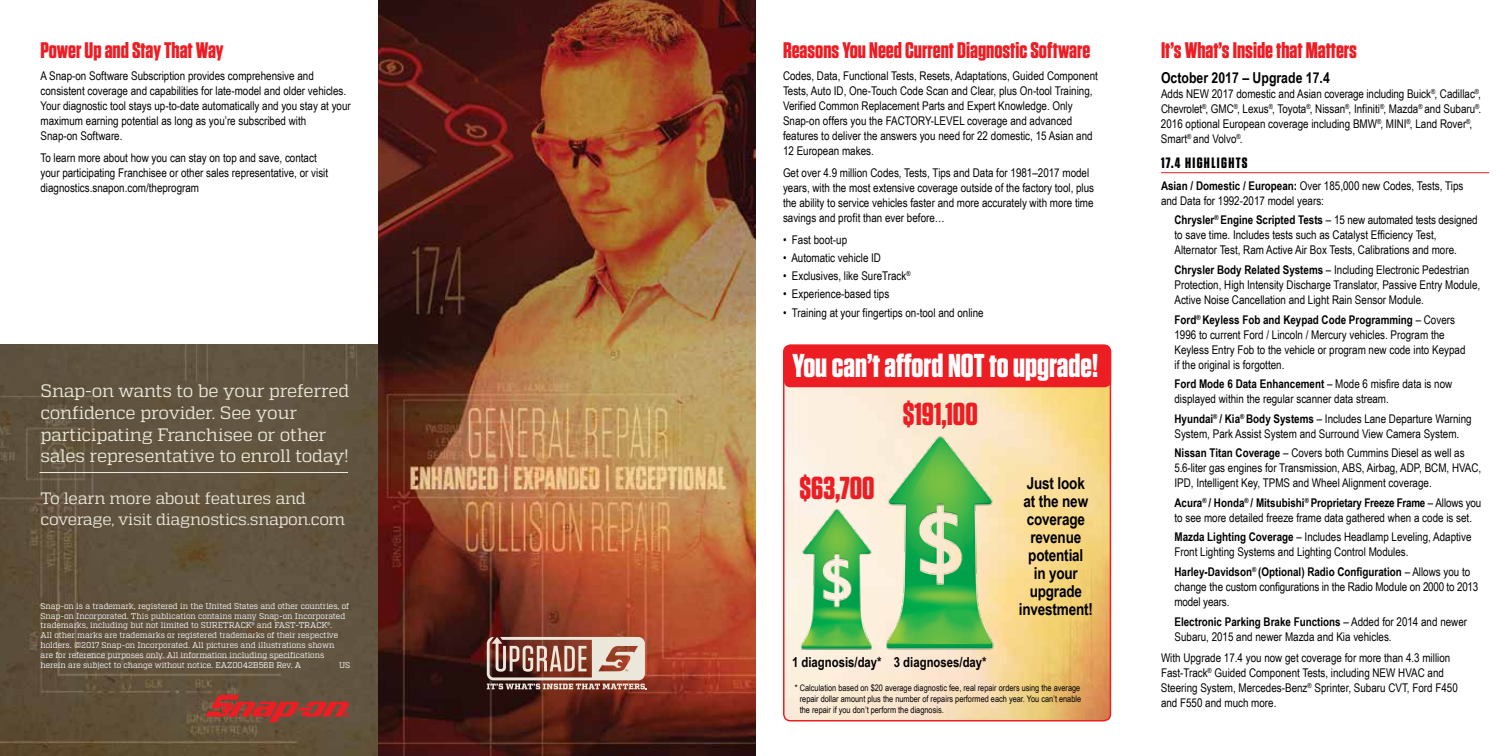
<style>
.page{position:relative;width:1512px;height:756px;background:#fff}
.page>*{position:absolute;margin:0;border:0;box-sizing:border-box;transform-origin:0 0}
.t1{font:700 33px "Tungsten";color:#fff}
.t2{font:700 31.65px "Tungsten";color:#ed1d24}
.t3{font:700 22.5px "Tungsten";color:#ed1d24}
.t4{font:18px/21.6px "Quadon";letter-spacing:-.015em;color:#ebe7da}
.t5{font:700 16.5px/18px "Arial Narrow";letter-spacing:-.01em;color:#000;text-align:center}
.t6{font:16.5px/21.6px "Quadon";letter-spacing:-.02em;color:#ebe7da}
.t7{font:700 15px "Arial Narrow";color:#000}
.t8{font:700 15px "Tungsten";letter-spacing:.09em;color:#000}
.t9{font:700 13.8px "Arial Narrow";color:#000}
.t10{font:12px/15px "Arial Narrow";color:#000}
.t11{font:9px/10.8px "Arial Narrow";color:#000;text-align:justify}
.t12{font:8.25px/9.9px "Factoria";letter-spacing:-.01em;color:#fff}
.s1{font-weight:700}
</style>
<div class="page">
<img style="left:0;top:345px;width:378px;height:411px">
<hr style="left:1161px;top:172px;width:328px;height:1px;background:#ed1d24">
<img style="left:784px;top:385px;width:326px;height:336px">
<div style="left:783px;top:345px;width:328px;height:376px;border:2px solid #ed1d24;border-radius:7px"></div>
<div style="left:784px;top:345px;width:327px;height:42px;background:#ed1d24;border-radius:7px"></div>
<img style="left:798px;top:507px;width:77px;height:146px">
<img style="left:884px;top:433px;width:112px;height:223px">
<svg style="left:205px;top:695px;width:144px;height:27px;background:#9b3e34"></svg>
<hr style="left:39px;top:472px;width:309px;height:1px;background:#ebe7da">
<img style="left:378px;top:0;width:378px;height:756px">
<svg style="left:487px;top:637px;width:160px;height:52px;background:#ab8578"></svg>
<h3 class="t3" style="left:40px;top:38px;width:185px">Power Up and Stay That Way</h3>
<p class="t10" style="left:40px;top:68px;width:312px">A Snap-on Software Subscription provides comprehensive and consistent coverage and capabilities for late-model and older vehicles.<br>Your diagnostic tool stays up-to-date automatically and you stay at your maximum earning potential as long as you’re subscribed with<br>Snap-on Software.</p>
<p class="t10" style="left:40px;top:150px;width:289px">To learn more about how you can stay on top and save, contact your participating Franchisee or other sales representative, or visit diagnostics.snapon.com/theprogram</p>
<h3 class="t4" style="left:40px;top:380px;width:310px">Snap-on wants to be your preferred confidence provider. See your participating Franchisee or other sales representative to enroll today!</h3>
<h3 class="t6" style="left:40px;top:487px;width:306px">To learn more about features and coverage, visit diagnostics.snapon.com</h3>
<p class="t12" style="left:40px;top:601px;width:310px">Snap-on is a trademark, registered in the United States and other countries, of Snap-on Incorporated. This publication contains many Snap-on Incorporated trademarks, including but not limited to SURETRACK® and FAST-TRACK®.<br>All other marks are trademarks or registered trademarks of their respective holders. ©2017 Snap-on Incorporated. All pictures and illustrations shown<br>are for reference purposes only. All information including specifications herein are subject to change without notice. EAZ0042B56B Rev. A</p>
<p class="t12" style="left:339px;top:660px;width:13px">US</p>
<h3 class="t3" style="left:783px;top:39px;width:309px">Reasons You Need Current Diagnostic Software</h3>
<p class="t10" style="left:783px;top:68px;width:316px">Codes, Data, Functional Tests, Resets, Adaptations, Guided Component Tests, Auto ID, One-Touch Code Scan and Clear, plus On-tool Training, Verified Common Replacement Parts and Expert Knowledge. Only Snap-on offers you the FACTORY-LEVEL coverage and advanced features to deliver the answers you need for 22 domestic, 15 Asian and 12 European makes.</p>
<p class="t10" style="left:783px;top:165px;width:313px">Get over 4.9 million Codes, Tests, Tips and Data for 1981–2017 model years, with the most extensive coverage outside of the factory tool, plus the ability to service vehicles faster and more accurately with more time savings and profit than ever before…</p>
<p class="t10" style="left:783px;top:232px;width:66px">• Fast boot-up</p>
<p class="t10" style="left:783px;top:250px;width:100px">• Automatic vehicle ID</p>
<p class="t10" style="left:783px;top:268px;width:129px">• Exclusives, like SureTrack<sup>®</sup></p>
<p class="t10" style="left:783px;top:286px;width:108px">• Experience-based tips</p>
<p class="t10" style="left:783px;top:305px;width:202px">• Training at your fingertips on-tool and online</p>
<h1 class="t1" style="left:792px;top:348px;width:307px">You can’t afford NOT to upgrade!</h1>
<h2 class="t2" style="left:799px;top:472px;width:77px">$63,700</h2>
<h2 class="t2" style="left:903px;top:397px;width:77px">$191,100</h2>
<p class="t9" style="left:792px;top:652px;width:91px">1 diagnosis/day*</p>
<p class="t9" style="left:894px;top:651px;width:94px">3 diagnoses/day*</p>
<h3 class="t5" style="left:1019px;top:473px;width:76px">Just look<br>at the new coverage revenue potential<br>in your upgrade investment!</h3>
<p class="t11" style="left:800px;top:682px;width:283px;text-indent:-5px">* Calculation based on $20 average diagnostic fee, real repair orders using the average repair dollar amount plus the number of repairs performed each year. You can’t enable the repair if you don’t perform the diagnosis.</p>
<h3 class="t3" style="left:1161px;top:39px;width:198px">It’s What’s Inside that Matters</h3>
<p class="t7" style="left:1161px;top:67px;width:170px">October 2017 – Upgrade 17.4</p>
<p class="t10" style="left:1161px;top:86px;width:322px">Adds NEW 2017 domestic and Asian coverage including Buick<sup>®</sup>, Cadillac<sup>®</sup>, Chevrolet<sup>®</sup>, GMC<sup>®</sup>, Lexus<sup>®</sup>, Toyota<sup>®</sup>, Nissan<sup>®</sup>, Infiniti<sup>®</sup>, Mazda<sup>®</sup> and Subaru<sup>®</sup>.<br>2016 optional European coverage including BMW<sup>®</sup>, MINI<sup>®</sup>, Land Rover<sup>®</sup>, Smart<sup>®</sup> and Volvo<sup>®</sup>.</p>
<p class="t8" style="left:1161px;top:155px;width:88px">17.4 HIGHLIGHTS</p>
<p class="t10" style="left:1161px;top:178px;width:304px"><span class="s1">Asian / Domestic / European:</span> Over 185,000 new Codes, Tests, Tips and Data for 1992-2017 model years:</p>
<p class="t10" style="left:1174px;top:212px;width:305px"><span class="s1">Chrysler</span><sup>®</sup> <span class="s1">Engine Scripted Tests</span> – 15 new automated tests designed to save time. Includes tests such as Catalyst Efficiency Test,<br>Alternator Test, Ram Active Air Box Tests, Calibrations and more.</p>
<p class="t10" style="left:1174px;top:262px;width:307px"><span class="s1">Chrysler Body Related Systems</span> – Including Electronic Pedestrian<br>Protection, High Intensity Discharge Translator, Passive Entry Module,<br>Active Noise Cancellation and Light Rain Sensor Module.</p>
<p class="t10" style="left:1174px;top:311px;width:292px"><span class="s1">Ford</span><sup>®</sup> <span class="s1">Keyless Fob and Keypad Code Programming</span> – Covers 1996 to current Ford / Lincoln / Mercury vehicles. Program the Keyless Entry Fob to the vehicle or program new code into Keypad if the original is forgotten.</p>
<p class="t10" style="left:1175px;top:376px;width:279px"><span class="s1">Ford Mode 6 Data Enhancement</span> – Mode 6 misfire data is now displayed within the regular scanner data stream.</p>
<p class="t10" style="left:1174px;top:411px;width:299px"><span class="s1">Hyundai</span><sup>®</sup> <span class="s1">/ Kia</span><sup>®</sup> <span class="s1">Body Systems</span> – Includes Lane Departure Warning<br>System, Park Assist System and Surround View Camera System.</p>
<p class="t10" style="left:1174px;top:445px;width:308px"><span class="s1">Nissan Titan Coverage</span> – Covers both Cummins Diesel as well as<br>5.6-liter gas engines for Transmission, ABS, Airbag, ADP, BCM, HVAC,<br>IPD, Intelligent Key, TPMS and Wheel Alignment coverage.</p>
<p class="t10" style="left:1174px;top:495px;width:308px"><span class="s1">Acura</span><sup>®</sup> <span class="s1">/ Honda</span><sup>®</sup> <span class="s1">/ Mitsubishi</span><sup>®</sup> <span class="s1">Proprietary Freeze Frame</span> – Allows you to see more detailed freeze frame data gathered when a code is set.</p>
<p class="t10" style="left:1175px;top:529px;width:299px"><span class="s1">Mazda Lighting Coverage</span> – Includes Headlamp Leveling, Adaptive<br>Front Lighting Systems and Lighting Control Modules.</p>
<p class="t10" style="left:1175px;top:564px;width:305px"><span class="s1">Harley-Davidson</span><sup>®</sup> <span class="s1">(Optional) Radio Configuration</span> – Allows you to change the custom configurations in the Radio Module on 2000 to 2013 model years.</p>
<p class="t10" style="left:1175px;top:613px;width:294px"><span class="s1">Electronic Parking Brake Functions</span> – Added for 2014 and newer<br>Subaru, 2015 and newer Mazda and Kia vehicles.</p>
<p class="t10" style="left:1161px;top:650px;width:298px">With Upgrade 17.4 you now get coverage for more than 4.3 million Fast-Track<sup>®</sup> Guided Component Tests, including NEW HVAC and Steering System, Mercedes-Benz<sup>®</sup> Sprinter, Subaru CVT, Ford F450 and F550 and much more.</p>
</div>
